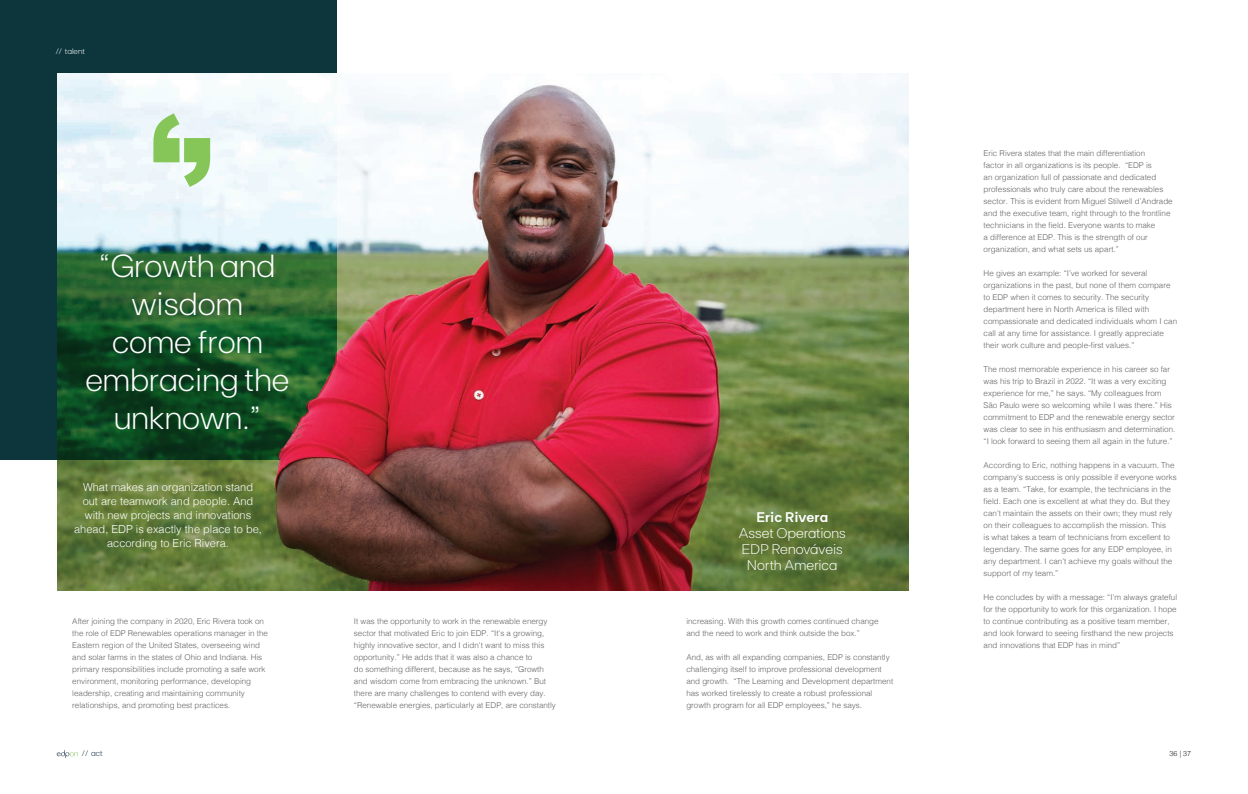
<style>
.page{position:relative;width:1248px;height:794px;background:#fff}
.page>*{position:absolute;margin:0;border:0;box-sizing:border-box;transform-origin:0 0}
.Título1{font:300 32px/38px "FT Base";color:#fff;text-align:center}
.Txt_Caixa{font:300 14px "FT Base";letter-spacing:.005em;color:#fff}
.Txt_Caixa-2{font:600 14px "FT Base";letter-spacing:-.005em;color:#fff}
.Entrada1{font:300 11px/14px "Helvetica";color:#fff;text-align:center}
.Txt_caixa1{font:300 8px/12px "Helvetica";color:#636366}
.t1{font:300 8px "FT Base";color:#fff}
.t2{font:300 8px "FT Base";color:#0f2c45}
.t3{font:300 7px "Helvetica";color:#231f20}
.s1{color:#374a5b}
</style>
<div class="page">
<svg style="left:57px;top:750px;width:21px;height:8px"></svg>
<img style="left:58px;top:83px;width:850px;height:507px">
<svg style="left:0;top:0;width:336px;height:459px;background:#5a7f75"></svg>
<svg style="left:153px;top:113px;width:57px;height:74px"></svg>
<img style="left:238px;top:295px;width:111px;height:173px">
<p class="t1" style="left:56px;top:47px;width:31px">// talent</p>
<p class="Título1" style="left:99px;top:246px;width:178px">“Growth and wisdom</p>
<p class="Título1" style="left:85px;top:322px;width:205px">come from embracing the unknown.”</p>
<p class="Entrada1" style="left:74px;top:479px;width:189px">What makes an organization stand out are teamwork and people. And with new projects and innovations ahead, EDP is exactly the place to be, according to Eric Rivera.</p>
<p class="Txt_caixa1" style="left:72px;top:615px;width:197px">After joining the company in 2020, Eric Rivera took on the role of EDP Renewables operations manager in the Eastern region of the United States, overseeing wind and solar farms in the states of Ohio and Indiana. His primary responsibilities include promoting a safe work environment, monitoring performance, developing leadership, creating and maintaining community relationships, and promoting best practices.</p>
<p class="Txt_caixa1" style="left:354px;top:615px;width:203px">It was the opportunity to work in the renewable energy sector that motivated Eric to join EDP. “It's a growing, highly innovative sector, and I didn't want to miss this opportunity.” He adds that it was also a chance to<br>do something different, because as he says, “Growth and wisdom come from embracing the unknown.” But there are many challenges to contend with every day. “Renewable energies, particularly at EDP, are constantly</p>
<p class="Txt_Caixa-2" style="left:756px;top:509px;width:73px">Eric Rivera</p>
<p class="Txt_Caixa" style="left:738px;top:525px;width:109px">Asset Operations</p>
<p class="Txt_Caixa" style="left:742px;top:541px;width:102px">EDP Renováveis</p>
<p class="Txt_Caixa" style="left:747px;top:557px;width:92px">North America</p>
<p class="Txt_caixa1" style="left:686px;top:615px;width:194px">increasing. With this growth comes continued change and the need to work and think outside the box.”</p>
<p class="Txt_caixa1" style="left:686px;top:651px;width:208px">And, as with all expanding companies, EDP is constantly challenging itself to improve professional development and growth. “The Learning and Development department has worked tirelessly to create a robust professional growth program for all EDP employees,” he says.</p>
<p class="Txt_caixa1" style="left:983px;top:147px;width:190px">Eric Rivera states that the main differentiation<br>factor in all organizations is its people. “EDP is<br>an organization full of passionate and dedicated professionals who truly care about the renewables sector. This is evident from Miguel Stilwell d’Andrade and the executive team, right through to the frontline technicians in the field. Everyone wants to make<br>a difference at EDP. This is the strength of our organization, and what sets us apart.”</p>
<p class="Txt_caixa1" style="left:983px;top:267px;width:195px">He gives an example: “I’ve worked for several organizations in the past, but none of them compare to EDP when it comes to security. The security department here in North America is filled with compassionate and dedicated individuals whom I can call at any time for assistance. I greatly appreciate their work culture and people-first values.”</p>
<p class="Txt_caixa1" style="left:983px;top:363px;width:193px">The most memorable experience in his career so far was his trip to Brazil in 2022. “It was a very exciting experience for me,” he says. “My colleagues from São Paulo were so welcoming while I was there.” His commitment to EDP and the renewable energy sector was clear to see in his enthusiasm and determination. “I look forward to seeing them all again in the future.”</p>
<p class="Txt_caixa1" style="left:983px;top:459px;width:194px">According to Eric, nothing happens in a vacuum. The company's success is only possible if everyone works as a team. “Take, for example, the technicians in the field. Each one is excellent at what they do. But they can't maintain the assets on their own; they must rely on their colleagues to accomplish the mission. This<br>is what takes a team of technicians from excellent to legendary. The same goes for any EDP employee, in any department. I can't achieve my goals without the support of my team.”</p>
<p class="Txt_caixa1" style="left:983px;top:591px;width:195px">He concludes by with a message: “I’m always grateful for the opportunity to work for this organization. I hope to continue contributing as a positive team member, and look forward to seeing firsthand the new projects and innovations that EDP has in mind”</p>
<p class="t2" style="left:82px;top:749px;width:22px">// act</p>
<p class="t3" style="left:1169px;top:748px;width:23px">36 <span class="s1">|</span> 37</p>
</div>
